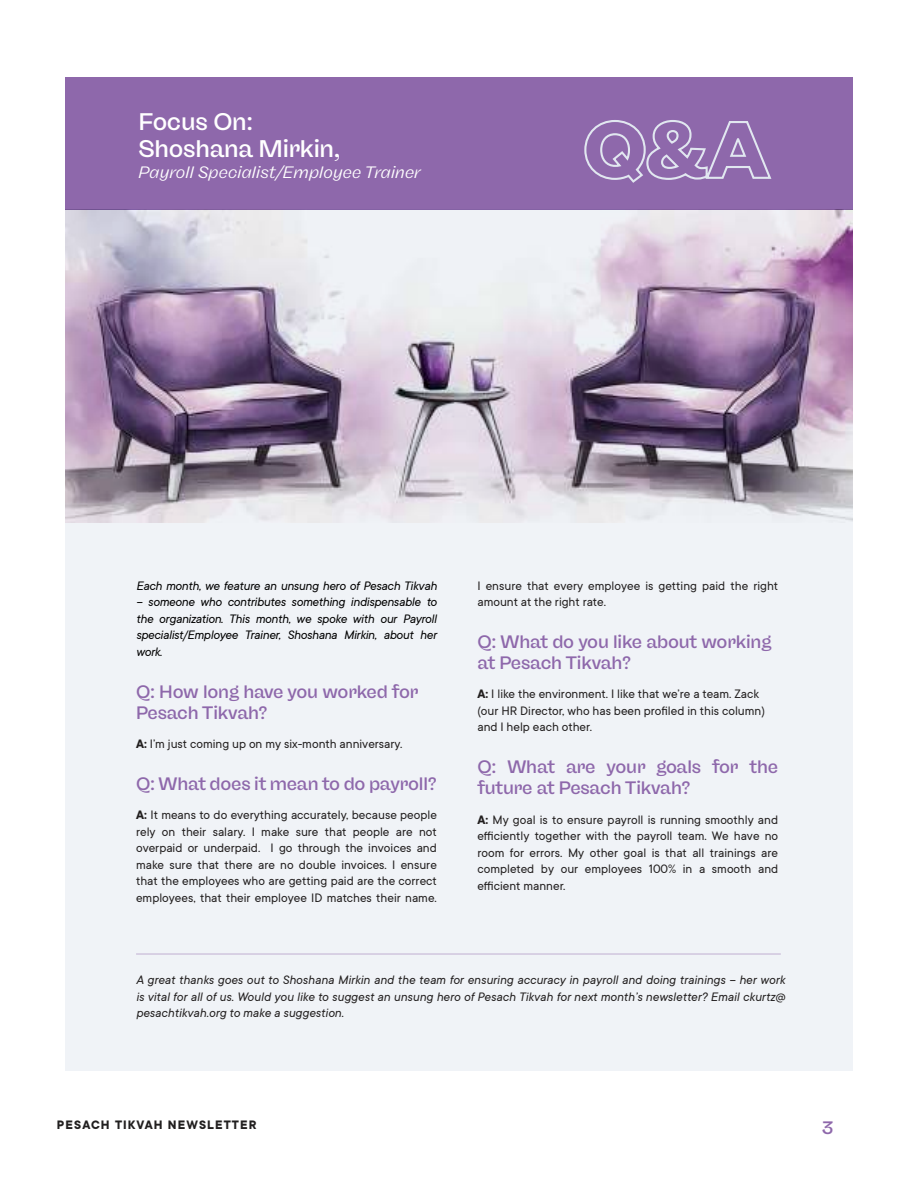
<style>
.page{position:relative;width:918px;height:1188px;background:#fff}
.page>*{position:absolute;margin:0;border:0;box-sizing:border-box;transform-origin:0 0}
.t1{font:24px/27px "Freigeist Variable";letter-spacing:-.01em;color:#fff}
.t2{font:18px/21px "Freigeist Variable";letter-spacing:-.01em;color:#8e68ab}
.t3{font:italic 16.5px "Freigeist";letter-spacing:.01em;color:#fff}
.t4{font:13.5px/16.5px "TT Commons";color:#221f1f;text-align:justify}
.t5{font:italic 13.5px/16.5px "TT Commons";color:#221f1f;text-align:justify}
.t6{font:italic 13.5px/16.5px "TT Commons";letter-spacing:-.02em;color:#000;text-align:justify}
.t7{font:700 13.5px "TT Commons";letter-spacing:.08em;color:#211f1f}
.s1{font-weight:700}
</style>
<div class="page">
<div style="left:65px;top:77px;width:788px;height:132px;background:#8e68ab"></div>
<div style="left:65px;top:209px;width:788px;height:862px;background:#f0f3f7"></div>
<svg style="left:584px;top:120px;width:188px;height:63px"></svg>
<img style="left:65px;top:210px;width:788px;height:313px">
<hr style="left:136px;top:954px;width:645px;height:1px;background:#8e68ab">
<h1 class="t1" style="left:139px;top:109px;width:204px">Focus On:<br>Shoshana Mirkin,</h1>
<p class="t3" style="left:139px;top:165px;width:284px">Payroll Specialist/Employee Trainer</p>
<p class="t6" style="left:136px;top:578px;width:302px">Each month, we feature an unsung hero of Pesach Tikvah</p>
<p class="t6" style="left:136px;top:595px;width:302px">– someone who contributes something indispensable to the organization. This month, we spoke with our Payroll specialist/Employee Trainer, Shoshana Mirkin, about her work.</p>
<h2 class="t2" style="left:136px;top:682px;width:284px">Q: How long have you worked for<br>Pesach Tikvah?</h2>
<p class="t4" style="left:136px;top:736px;width:268px"><span class="s1">A:</span> I’m just coming up on my six-month anniversary.</p>
<h2 class="t2" style="left:136px;top:774px;width:302px">Q: What does it mean to do payroll?</h2>
<p class="t4" style="left:136px;top:807px;width:302px"><span class="s1">A:</span> It means to do everything accurately, because people rely on their salary. I make sure that people are not overpaid or underpaid. I go through the invoices and make sure that there are no double invoices. I ensure that the employees who are getting paid are the correct employees, that their employee ID matches their name.</p>
<p class="t4" style="left:477px;top:578px;width:302px">I ensure that every employee is getting paid the right amount at the right rate.</p>
<h2 class="t2" style="left:477px;top:632px;width:296px">Q: What do you like about working at Pesach Tikvah?</h2>
<p class="t4" style="left:477px;top:686px;width:289px;text-align:left"><span class="s1">A:</span> I like the environment. I like that we’re a team. Zack (our HR Director, who has been profiled in this column) and I help each other.</p>
<h2 class="t2" style="left:477px;top:757px;width:302px">Q: What are your goals for the future at Pesach Tikvah?</h2>
<p class="t4" style="left:477px;top:812px;width:302px"><span class="s1">A:</span> My goal is to ensure payroll is running smoothly and efficiently together with the payroll team. We have no room for errors. My other goal is that all trainings are completed by our employees 100% in a smooth and efficient manner.</p>
<p class="t5" style="left:136px;top:973px;width:651px">A great thanks goes out to Shoshana Mirkin and the team for ensuring accuracy in payroll and doing trainings – her work is vital for all of us. Would you like to suggest an unsung hero of Pesach Tikvah for next month’s newsletter? Email ckurtz@ pesachtikvah.org to make a suggestion.</p>
<p class="t7" style="left:57px;top:1117px;width:201px">PESACH TIKVAH NEWSLETTER</p>
<h2 class="t2" style="left:822px;top:1118px;width:12px">3</h2>
</div>
